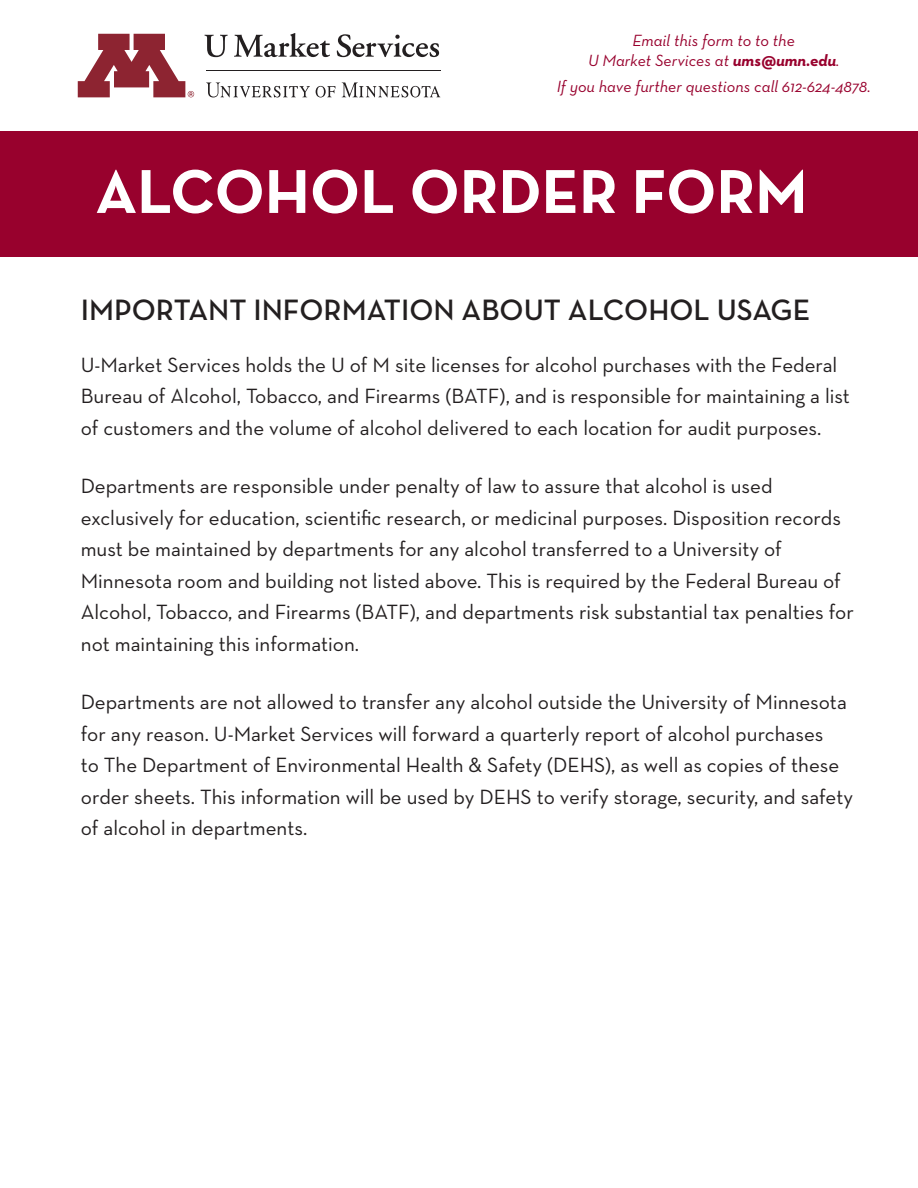
<style>
.page{position:relative;width:918px;height:1188px;background:#fff}
.page>*{position:absolute;margin:0;border:0;box-sizing:border-box;transform-origin:0 0}
.t1{font:700 63px "Neutraface Text";color:#fff}
.t2{font:600 30px "Neutraface Text";color:#231f20}
.t3{font:21px/31.5px "Neutraface Text";color:#231f20}
.t4{font:italic 16.5px/19.8px "Neutraface Text";color:#98012d;text-align:center}
.s1{font-weight:700}
</style>
<div class="page">
<div style="left:0;top:131px;width:918px;height:126px;background:#98012d"></div>
<svg style="left:78px;top:34px;width:116px;height:63px"></svg>
<hr style="left:206px;top:70px;width:234px;height:1px;background:#231f20">
<svg style="left:342px;top:82px;width:98px;height:16px"></svg>
<svg style="left:316px;top:86px;width:19px;height:11px"></svg>
<svg style="left:206px;top:82px;width:104px;height:16px"></svg>
<svg style="left:204px;top:35px;width:24px;height:22px"></svg>
<svg style="left:234px;top:33px;width:96px;height:24px"></svg>
<svg style="left:337px;top:34px;width:102px;height:23px"></svg>
<p class="t4" style="left:588px;top:30px;width:253px">Email this form to to the<br>U Market Services at <span class="s1">ums@umn.edu</span>.</p>
<p class="t4" style="left:557px;top:76px;width:315px">If you have further questions call 612-624-4878.</p>
<p class="t1" style="left:95px;top:151px;width:714px">ALCOHOL ORDER FORM</p>
<p class="t2" style="left:81px;top:291px;width:731px">IMPORTANT INFORMATION ABOUT ALCOHOL USAGE</p>
<p class="t3" style="left:81px;top:349px;width:771px">U-Market Services holds the U of M site licenses for alcohol purchases with the Federal<br>Bureau of Alcohol, Tobacco, and Firearms (BATF), and is responsible for maintaining a list of customers and the volume of alcohol delivered to each location for audit purposes.</p>
<p class="t3" style="left:81px;top:470px;width:775px">Departments are responsible under penalty of law to assure that alcohol is used exclusively for education, scientific research, or medicinal purposes. Disposition records must be maintained by departments for any alcohol transferred to a University of Minnesota room and building not listed above. This is required by the Federal Bureau of Alcohol, Tobacco, and Firearms (BATF), and departments risk substantial tax penalties for not maintaining this information.</p>
<p class="t3" style="left:81px;top:686px;width:774px">Departments are not allowed to transfer any alcohol outside the University of Minnesota for any reason. U-Market Services will forward a quarterly report of alcohol purchases<br>to The Department of Environmental Health &amp; Safety (DEHS), as well as copies of these order sheets. This information will be used by DEHS to verify storage, security, and safety of alcohol in departments.</p>
</div>
